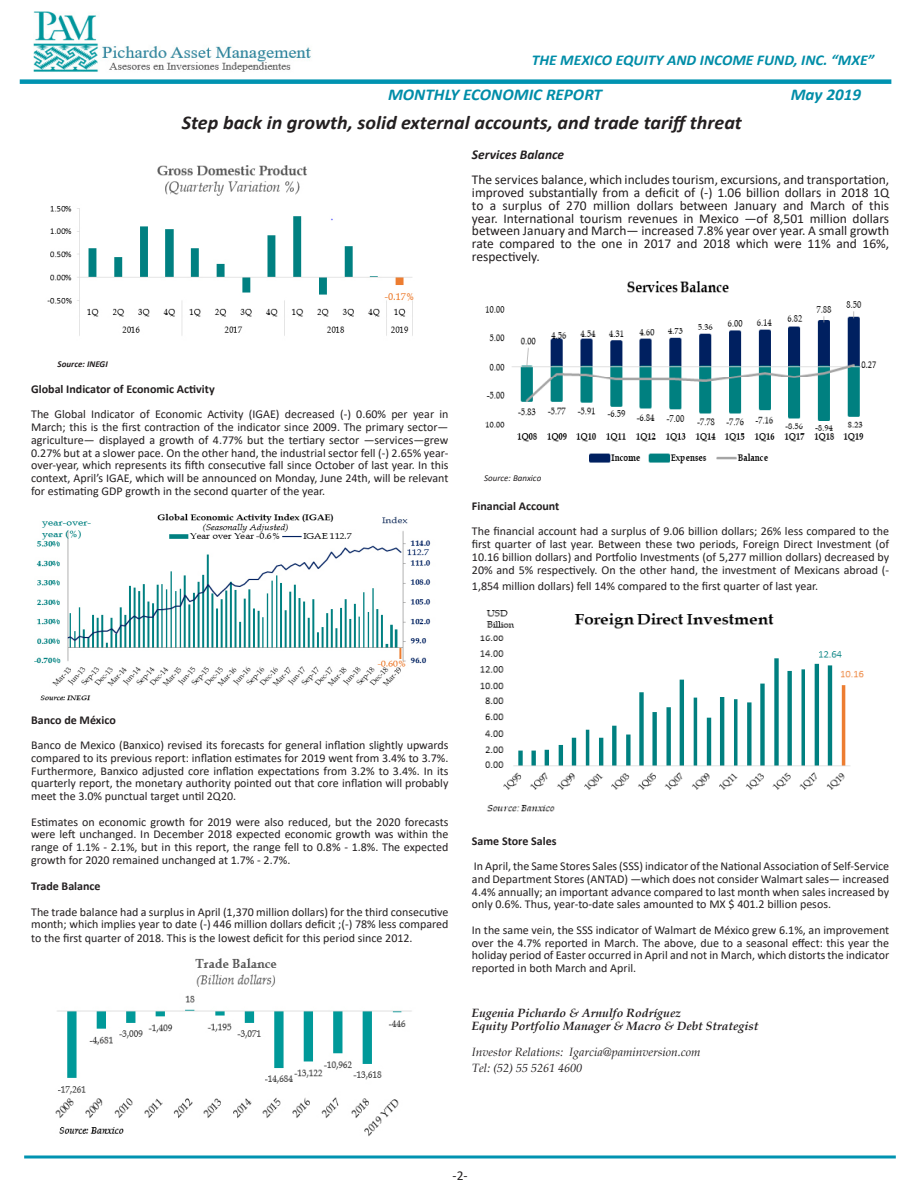
<style>
.page{position:relative;width:918px;height:1188px;background:#fff}
.page>*{position:absolute;margin:0;border:0;box-sizing:border-box;transform-origin:0 0}
.TITULO_DE_GRAFICAS{font:italic 700 19.5px "Calibri";color:#231f20}
.TITULO_DE_GRAFICAS-2{font:italic 700 16.5px "Calibri";color:#008da8}
.TITULO{font:italic 700 15px "Calibri";color:#008da8}
.TITULO_DE_TEXTO{font:13.5px/12.8px "Calibri";color:#231f20;text-align:justify}
.TITULO_DE_TEXTO-2{font:italic 700 13.5px "Calibri";color:#231f20}
.TEXTO{font:13.5px "Calibri";color:#231f20}
.TITULO_DE_TEXTO-3{font:12px/12.8px "Calibri";color:#231f20;text-align:justify}
.TITULO_DE_TEXTO-4{font:700 12px "Calibri";color:#231f20}
.TITULO_DE_TEXTO-5{font:italic 700 12px "Book Antiqua";color:#231f20}
.TITULO_DE_TEXTO-6{font:italic 12px "Book Antiqua";color:#231f20}
.TITULO_DE_TEXTO-7{font:italic 9px "Calibri";color:#231f20}
.TITULO_DE_TEXTO-8{font:italic 700 9px "Calibri";color:#231f20}
</style>
<div class="page">
<div style="left:20px;top:79px;width:871px;height:5px;background:#0093b1"></div>
<hr style="left:24px;top:1155px;width:872px;height:3px;background:#0093b1">
<img style="left:33px;top:11px;width:278px;height:61px">
<img style="left:47px;top:165px;width:367px;height:171px">
<img style="left:35px;top:513px;width:396px;height:188px">
<img style="left:485px;top:281px;width:392px;height:183px">
<img style="left:480px;top:610px;width:384px;height:202px">
<img style="left:55px;top:958px;width:357px;height:179px">
<p class="TITULO" style="left:532px;top:50px;width:344px">THE MEXICO EQUITY AND INCOME FUND, INC. “MXE”</p>
<p class="TITULO_DE_GRAFICAS-2" style="left:388px;top:83px;width:216px">MONTHLY ECONOMIC REPORT</p>
<p class="TITULO_DE_GRAFICAS-2" style="left:791px;top:83px;width:72px">May 2019</p>
<p class="TITULO_DE_GRAFICAS" style="left:182px;top:108px;width:562px">Step back in growth, solid external accounts, and trade tariff threat</p>
<p class="TITULO_DE_TEXTO-2" style="left:472px;top:145px;width:94px">Services Balance</p>
<p class="TITULO_DE_TEXTO" style="left:472px;top:173px;width:419px">The services balance, which includes tourism, excursions, and transportation, improved substantially from a deficit of (-) 1.06 billion dollars in 2018 1Q to a surplus of 270 million dollars between January and March of this year. International tourism revenues in Mexico —of 8,501 million dollars between January and March— increased 7.8% year over year. A small growth rate compared to the one in 2017 and 2018 which were 11% and 16%, respectively.</p>
<p class="TITULO_DE_TEXTO-8" style="left:58px;top:357px;width:52px">Source: INEGI</p>
<p class="TITULO_DE_TEXTO-4" style="left:31px;top:380px;width:185px">Global Indicator of Economic Activity</p>
<p class="TITULO_DE_TEXTO-3" style="left:31px;top:408px;width:419px">The Global Indicator of Economic Activity (IGAE) decreased (-) 0.60% per year in March; this is the first contraction of the indicator since 2009. The primary sector— agriculture— displayed a growth of 4.77% but the tertiary sector —services—grew 0.27% but at a slower pace. On the other hand, the industrial sector fell (-) 2.65% year&shy;over-year, which represents its fifth consecutive fall since October of last year. In this context, April’s IGAE, which will be announced on Monday, June 24th, will be relevant for estimating GDP growth in the second quarter of the year.</p>
<p class="TITULO_DE_TEXTO-7" style="left:484px;top:472px;width:59px">Source: Banxico</p>
<p class="TITULO_DE_TEXTO-4" style="left:472px;top:497px;width:89px">Financial Account</p>
<p class="TITULO_DE_TEXTO-3" style="left:472px;top:525px;width:419px">The financial account had a surplus of 9.06 billion dollars; 26% less compared to the first quarter of last year. Between these two periods, Foreign Direct Investment (of 10.16 billion dollars) and Portfolio Investments (of 5,277 million dollars) decreased by 20% and 5% respectively. On the other hand, the investment of Mexicans abroad (-</p>
<p class="TITULO_DE_TEXTO-3" style="left:472px;top:579px;width:348px">1,854 million dollars) fell 14% compared to the first quarter of last year.</p>
<p class="TITULO_DE_TEXTO-4" style="left:31px;top:711px;width:86px">Banco de México</p>
<p class="TITULO_DE_TEXTO-3" style="left:31px;top:738px;width:419px">Banco de Mexico (Banxico) revised its forecasts for general inflation slightly upwards compared to its previous report: inflation estimates for 2019 went from 3.4% to 3.7%.<br>Furthermore, Banxico adjusted core inflation expectations from 3.2% to 3.4%. In its quarterly report, the monetary authority pointed out that core inflation will probably meet the 3.0% punctual target until 2Q20.</p>
<p class="TITULO_DE_TEXTO-3" style="left:31px;top:815px;width:419px">Estimates on economic growth for 2019 were also reduced, but the 2020 forecasts were left unchanged. In December 2018 expected economic growth was within the range of 1.1% - 2.1%, but in this report, the range fell to 0.8% - 1.8%. The expected growth for 2020 remained unchanged at 1.7% - 2.7%.</p>
<p class="TITULO_DE_TEXTO-4" style="left:31px;top:878px;width:71px">Trade Balance</p>
<p class="TITULO_DE_TEXTO-3" style="left:31px;top:905px;width:419px;line-height:13.2px">The trade balance had a surplus in April (1,370 million dollars) for the third consecutive month; which implies year to date (-) 446 million dollars deficit ;(-) 78% less compared to the first quarter of 2018. This is the lowest deficit for this period since 2012.</p>
<p class="TITULO_DE_TEXTO-4" style="left:472px;top:832px;width:86px">Same Store Sales</p>
<p class="TITULO_DE_TEXTO-3" style="left:472px;top:860px;width:419px">In April, the Same Stores Sales (SSS) indicator of the National Association of Self-Service and Department Stores (ANTAD) —which does not consider Walmart sales— increased 4.4% annually; an important advance compared to last month when sales increased by only 0.6%. Thus, year-to-date sales amounted to MX $ 401.2 billion pesos.</p>
<p class="TITULO_DE_TEXTO-3" style="left:472px;top:923px;width:419px">In the same vein, the SSS indicator of Walmart de México grew 6.1%, an improvement over the 4.7% reported in March. The above, due to a seasonal effect: this year the holiday period of Easter occurred in April and not in March, which distorts the indicator reported in both March and April.</p>
<p class="TITULO_DE_TEXTO-5" style="left:472px;top:1005px;width:211px">Eugenia Pichardo &amp; Arnulfo Rodríguez</p>
<p class="TITULO_DE_TEXTO-5" style="left:472px;top:1018px;width:288px">Equity Portfolio Manager &amp; Macro &amp; Debt Strategist</p>
<p class="TITULO_DE_TEXTO-6" style="left:472px;top:1043px;width:230px">Investor Relations: Igarcia@paminversion.com</p>
<p class="TITULO_DE_TEXTO-6" style="left:472px;top:1059px;width:112px">Tel: (52) 55 5261 4600</p>
<p class="TEXTO" style="left:453px;top:1166px;width:17px">-2-</p>
</div>
